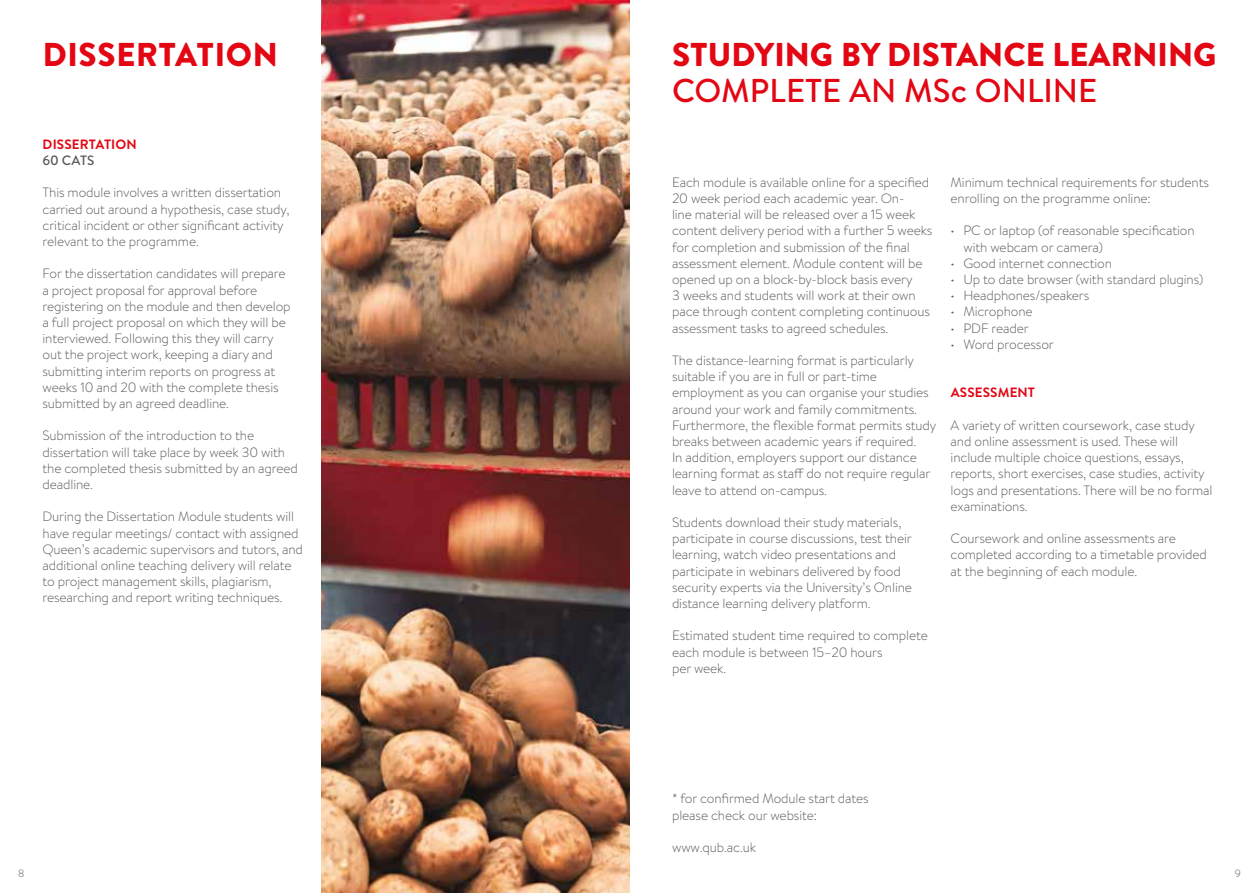
<style>
.page{position:relative;width:1259px;height:893px;background:#fff}
.page>*{position:absolute;margin:0;border:0;box-sizing:border-box;transform-origin:0 0}
.t1{font:900 33px "Brandon Text";color:#e30613}
.t2{font:500 33px "Brandon Text";color:#e30613}
.t3{font:900 33px "Brandon Text";letter-spacing:.02em;color:#e30613}
.t4{font:300 13.5px/16.2px "Brandon Text";letter-spacing:-.01em;color:#575756}
.t5{font:700 13.5px "Brandon Text";letter-spacing:.01em;color:#e30613}
.t6{font:500 13.5px "Brandon Text";color:#575756}
.t7{font:300 10.5px "Brandon Text";color:#575756}
</style>
<div class="page">
<img style="left:321px;top:0;width:308px;height:893px">
<h1 class="t3" style="left:43px;top:31px;width:237px">DISSERTATION</h1>
<p class="t5" style="left:43px;top:135px;width:96px">DISSERTATION</p>
<p class="t6" style="left:43px;top:151px;width:53px">60 CATS</p>
<p class="t4" style="left:43px;top:184px;width:248px">This module involves a written dissertation carried out around a hypothesis, case study, critical incident or other significant activity relevant to the programme.</p>
<p class="t4" style="left:43px;top:265px;width:250px">For the dissertation candidates will prepare a project proposal for approval before registering on the module and then develop a full project proposal on which they will be interviewed. Following this they will carry out the project work, keeping a diary and submitting interim reports on progress at weeks 10 and 20 with the complete thesis submitted by an agreed deadline.</p>
<p class="t4" style="left:43px;top:427px;width:257px">Submission of the introduction to the dissertation will take place by week 30 with the completed thesis submitted by an agreed deadline.</p>
<p class="t4" style="left:43px;top:508px;width:262px">During the Dissertation Module students will have regular meetings/ contact with assigned Queen’s academic supervisors and tutors, and additional online teaching delivery will relate to project management skills, plagiarism, researching and report writing techniques.</p>
<h1 class="t1" style="left:672px;top:31px;width:546px">STUDYING BY DISTANCE LEARNING</h1>
<h1 class="t2" style="left:672px;top:67px;width:427px">COMPLETE AN MSc ONLINE</h1>
<p class="t4" style="left:672px;top:174px;width:262px">Each module is available online for a specified 20 week period each academic year. On-<br>line material will be released over a 15 week content delivery period with a further 5 weeks for completion and submission of the final assessment element. Module content will be opened up on a block-by-block basis every<br>3 weeks and students will work at their own pace through content completing continuous assessment tasks to agreed schedules.</p>
<p class="t4" style="left:672px;top:352px;width:266px">The distance-learning format is particularly suitable if you are in full or part-time employment as you can organise your studies around your work and family commitments.<br>Furthermore, the flexible format permits study breaks between academic years if required.<br>In addition, employers support our distance learning format as staff do not require regular leave to attend on-campus.</p>
<p class="t4" style="left:672px;top:514px;width:241px">Students download their study materials, participate in course discussions, test their learning, watch video presentations and participate in webinars delivered by food security experts via the University’s Online distance learning delivery platform.</p>
<p class="t4" style="left:672px;top:627px;width:257px">Estimated student time required to complete each module is between 15–20 hours<br>per week.</p>
<p class="t4" style="left:950px;top:174px;width:260px">Minimum technical requirements for students enrolling on the programme online:</p>
<p class="t4" style="left:963px;top:222px;width:233px;text-indent:-13px">• PC or laptop (of reasonable specification with webcam or camera)</p>
<p class="t4" style="left:950px;top:255px;width:163px">• Good internet connection</p>
<p class="t4" style="left:950px;top:271px;width:254px">• Up to date browser (with standard plugins)</p>
<p class="t4" style="left:950px;top:287px;width:140px">• Headphones/speakers</p>
<p class="t4" style="left:950px;top:303px;width:84px">• Microphone</p>
<p class="t4" style="left:950px;top:319px;width:80px">• PDF reader</p>
<p class="t4" style="left:950px;top:336px;width:105px">• Word processor</p>
<p class="t5" style="left:950px;top:383px;width:86px">ASSESSMENT</p>
<p class="t4" style="left:950px;top:417px;width:263px">A variety of written coursework, case study and online assessment is used. These will include multiple choice questions, essays, reports, short exercises, case studies, activity logs and presentations. There will be no formal examinations.</p>
<p class="t4" style="left:950px;top:530px;width:258px">Coursework and online assessments are completed according to a timetable provided at the beginning of each module.</p>
<p class="t4" style="left:672px;top:790px;width:198px">* for confirmed Module start dates please check our website:</p>
<p class="t4" style="left:672px;top:839px;width:85px">www.qub.ac.uk</p>
<p class="t7" style="left:18px;top:866px;width:8px">8</p>
<p class="t7" style="left:1234px;top:866px;width:8px">9</p>
</div>
